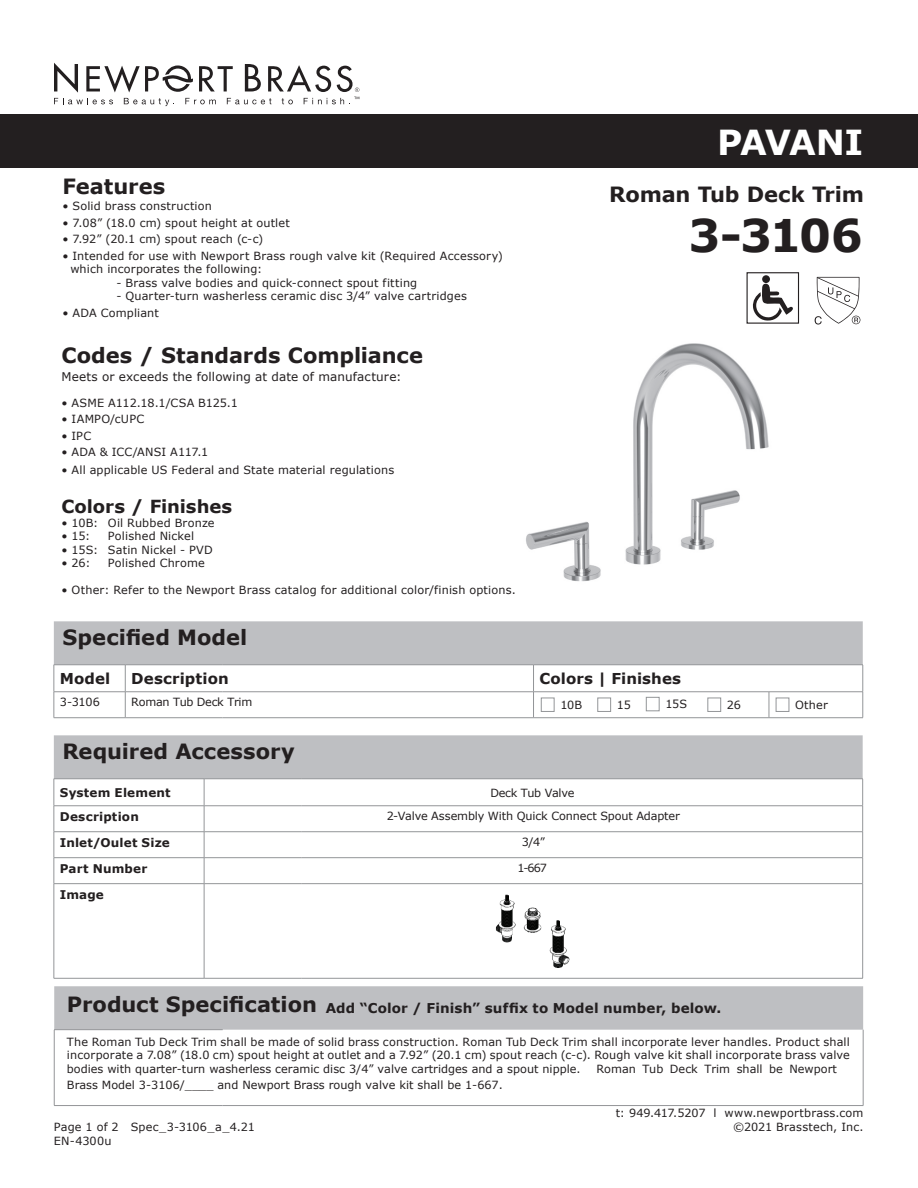
<style>
.page{position:relative;width:918px;height:1188px;background:#fff}
.page>*{position:absolute;margin:0;border:0;box-sizing:border-box;transform-origin:0 0}
.t1{font:700 45px "Verdana";color:#231f20}
.t2{font:700 34.5px "Verdana";letter-spacing:-.06em;color:#fff}
.t3{font:700 21px "Verdana";color:#231f20}
.t4{font:700 18px "Verdana";letter-spacing:-.005em;color:#231f20}
.t5{font:700 15px "Verdana";letter-spacing:.005em;color:#231f20}
.t6{font:700 13.5px "Verdana";letter-spacing:.01em;color:#231f20}
.t7{font:700 12px "Verdana";letter-spacing:.015em;color:#231f20}
.t8{font:12px "Verdana";letter-spacing:.01em;color:#231f20}
.t9{font:11.25px/13.5px "Verdana";letter-spacing:.015em;color:#231f20}
.t10{font:11.25px "Verdana";letter-spacing:-.01em;color:#231f20}
.t11{font:11.25px "Verdana";letter-spacing:-.025em;color:#231f20}
.s1{font-size:21px}
</style>
<div class="page">
<div style="left:0;top:114px;width:918px;height:54px;background:#231f20"></div>
<svg style="left:54px;top:63px;width:305px;height:43px"></svg>
<img style="left:526px;top:343px;width:243px;height:239px">
<svg style="left:54px;top:621px;width:810px;height:97px"></svg>
<hr style="left:54px;top:717px;width:71px;height:1px;background:#939598">
<hr style="left:125px;top:717px;width:97px;height:1px;background:#939598">
<hr style="left:222px;top:717px;width:312px;height:1px;background:#939598">
<hr style="left:534px;top:717px;width:235px;height:1px;background:#939598">
<hr style="left:769px;top:717px;width:94px;height:1px;background:#939598">
<div style="left:54px;top:986px;width:809px;height:44px;background:#bebfc2"></div>
<hr style="left:863px;top:1030px;width:1px;height:75px;background:#939598">
<hr style="left:54px;top:1029px;width:169px;height:1px;background:#939598">
<hr style="left:54px;top:1030px;width:1px;height:75px;background:#939598">
<hr style="left:54px;top:1105px;width:169px;height:1px;background:#939598">
<hr style="left:223px;top:1105px;width:640px;height:1px;background:#939598">
<svg style="left:54px;top:735px;width:809px;height:148px"></svg>
<hr style="left:54px;top:883px;width:150px;height:1px;background:#939598">
<hr style="left:54px;top:884px;width:1px;height:94px;background:#939598">
<hr style="left:204px;top:883px;width:97px;height:1px;background:#939598">
<hr style="left:204px;top:884px;width:1px;height:94px;background:#939598">
<hr style="left:301px;top:883px;width:562px;height:1px;background:#939598">
<hr style="left:862px;top:884px;width:1px;height:94px;background:#939598">
<hr style="left:54px;top:978px;width:150px;height:1px;background:#939598">
<hr style="left:204px;top:978px;width:97px;height:1px;background:#939598">
<hr style="left:301px;top:978px;width:562px;height:1px;background:#939598">
<img style="left:495px;top:894px;width:75px;height:74px">
<div style="left:747px;top:271px;width:54px;height:53px;border:3px solid #fff"></div>
<div style="left:747px;top:272px;width:52px;height:52px;border:1px solid #231f20"></div>
<svg style="left:815px;top:277px;width:45px;height:48px"></svg>
<svg style="left:753px;top:284px;width:40px;height:37px"></svg>
<div style="left:762px;top:275px;width:8px;height:8px;background:#231f20;border-radius:50%"></div>
<h3 class="t3" style="left:62px;top:172px;width:105px">Features</h3>
<p class="t9" style="left:62px;top:199px;width:151px">• Solid brass construction</p>
<p class="t9" style="left:62px;top:216px;width:229px">• 7.08” (18.0 cm) spout height at outlet</p>
<p class="t9" style="left:62px;top:232px;width:202px">• 7.92” (20.1 cm) spout reach (c-c)</p>
<p class="t9" style="left:70px;top:249px;width:434px;text-indent:-8px">• Intended for use with Newport Brass rough valve kit (Required Accessory) which incorporates the following:</p>
<p class="t9" style="left:116px;top:276px;width:302px">- Brass valve bodies and quick-connect spout fitting</p>
<p class="t9" style="left:116px;top:289px;width:352px">- Quarter-turn washerless ceramic disc 3/4” valve cartridges</p>
<p class="t9" style="left:62px;top:306px;width:98px">• ADA Compliant</p>
<h3 class="t3" style="left:62px;top:342px;width:363px">Codes / Standards Compliance</h3>
<p class="t8" style="left:62px;top:369px;width:342px">Meets or exceeds the following at date of manufacture:</p>
<p class="t9" style="left:62px;top:396px;width:178px">• ASME A112.18.1/CSA B125.1</p>
<p class="t9" style="left:62px;top:412px;width:84px">• IAMPO/cUPC</p>
<p class="t9" style="left:62px;top:429px;width:31px">• IPC</p>
<p class="t9" style="left:62px;top:445px;width:148px">• ADA &amp; ICC/ANSI A117.1</p>
<p class="t9" style="left:62px;top:463px;width:334px">• All applicable US Federal and State material regulations</p>
<h3 class="t4" style="left:62px;top:495px;width:172px">Colors / Finishes</h3>
<p class="t9" style="left:62px;top:516px;width:155px">• 10B: Oil Rubbed Bronze</p>
<p class="t9" style="left:62px;top:529px;width:30px">• 15:</p>
<p class="t9" style="left:108px;top:529px;width:88px">Polished Nickel</p>
<p class="t9" style="left:62px;top:543px;width:153px">• 15S: Satin Nickel - PVD</p>
<p class="t9" style="left:62px;top:556px;width:31px">• 26:</p>
<p class="t9" style="left:108px;top:556px;width:98px">Polished Chrome</p>
<p class="t9" style="left:62px;top:583px;width:456px">• Other: Refer to the Newport Brass catalog for additional color/finish options.</p>
<h3 class="t3" style="left:63px;top:624px;width:186px">Specified Model</h3>
<h2 class="t2" style="left:717px;top:120px;width:148px">PAVANI</h2>
<h3 class="t3" style="left:609px;top:181px;width:256px">Roman Tub Deck Trim</h3>
<h1 class="t1" style="left:688px;top:207px;width:176px">3-3106</h1>
<h3 class="t5" style="left:60px;top:669px;width:52px">Model</h3>
<h3 class="t5" style="left:131px;top:669px;width:99px">Description</h3>
<h3 class="t5" style="left:540px;top:669px;width:143px">Colors | Finishes</h3>
<p class="t9" style="left:60px;top:696px;width:42px">3-3106</p>
<p class="t11" style="left:131px;top:695px;width:123px">Roman Tub Deck Trim</p>
<p class="t9" style="left:560px;top:698px;width:23px">10B</p>
<p class="t9" style="left:617px;top:698px;width:16px">15</p>
<p class="t9" style="left:665px;top:698px;width:23px">15S</p>
<p class="t9" style="left:727px;top:698px;width:16px">26</p>
<p class="t9" style="left:795px;top:698px;width:34px">Other</p>
<h3 class="t3" style="left:63px;top:738px;width:234px">Required Accessory</h3>
<p class="t7" style="left:60px;top:785px;width:112px">System Element</p>
<p class="t11" style="left:490px;top:785px;width:86px">Deck Tub Valve</p>
<p class="t7" style="left:60px;top:809px;width:81px">Description</p>
<p class="t10" style="left:387px;top:809px;width:295px">2-Valve Assembly With Quick Connect Spout Adapter</p>
<p class="t7" style="left:60px;top:835px;width:112px">Inlet/Oulet Size</p>
<p class="t9" style="left:522px;top:836px;width:25px">3/4”</p>
<p class="t7" style="left:60px;top:861px;width:89px">Part Number</p>
<p class="t9" style="left:517px;top:862px;width:31px">1-667</p>
<p class="t7" style="left:60px;top:887px;width:46px">Image</p>
<p class="t6" style="left:67px;top:999px;width:656px"><span class="s1">Product Specification</span> Add “Color / Finish” suffix to Model number, below.</p>
<p class="t9" style="left:67px;top:1035px;width:785px;text-align:justify">The Roman Tub Deck Trim shall be made of solid brass construction. Roman Tub Deck Trim shall incorporate lever handles. Product shall incorporate a 7.08” (18.0 cm) spout height at outlet and a 7.92” (20.1 cm) spout reach (c-c). Rough valve kit shall incorporate brass valve bodies with quarter-turn washerless ceramic disc 3/4” valve cartridges and a spout nipple.</p>
<p class="t9" style="left:596px;top:1062px;width:242px">Roman Tub Deck Trim shall be Newport</p>
<p class="t9" style="left:67px;top:1078px;width:437px">Brass Model 3-3106/____ and Newport Brass rough valve kit shall be 1-667.</p>
<p class="t9" style="left:54px;top:1121px;width:202px">Page 1 of 2 Spec_3-3106_a_4.21<br>EN-4300u</p>
<p class="t9" style="left:616px;top:1107px;width:249px;text-align:right">t: 949.417.5207 l www.newportbrass.com ©2021 Brasstech, Inc.</p>
</div>
